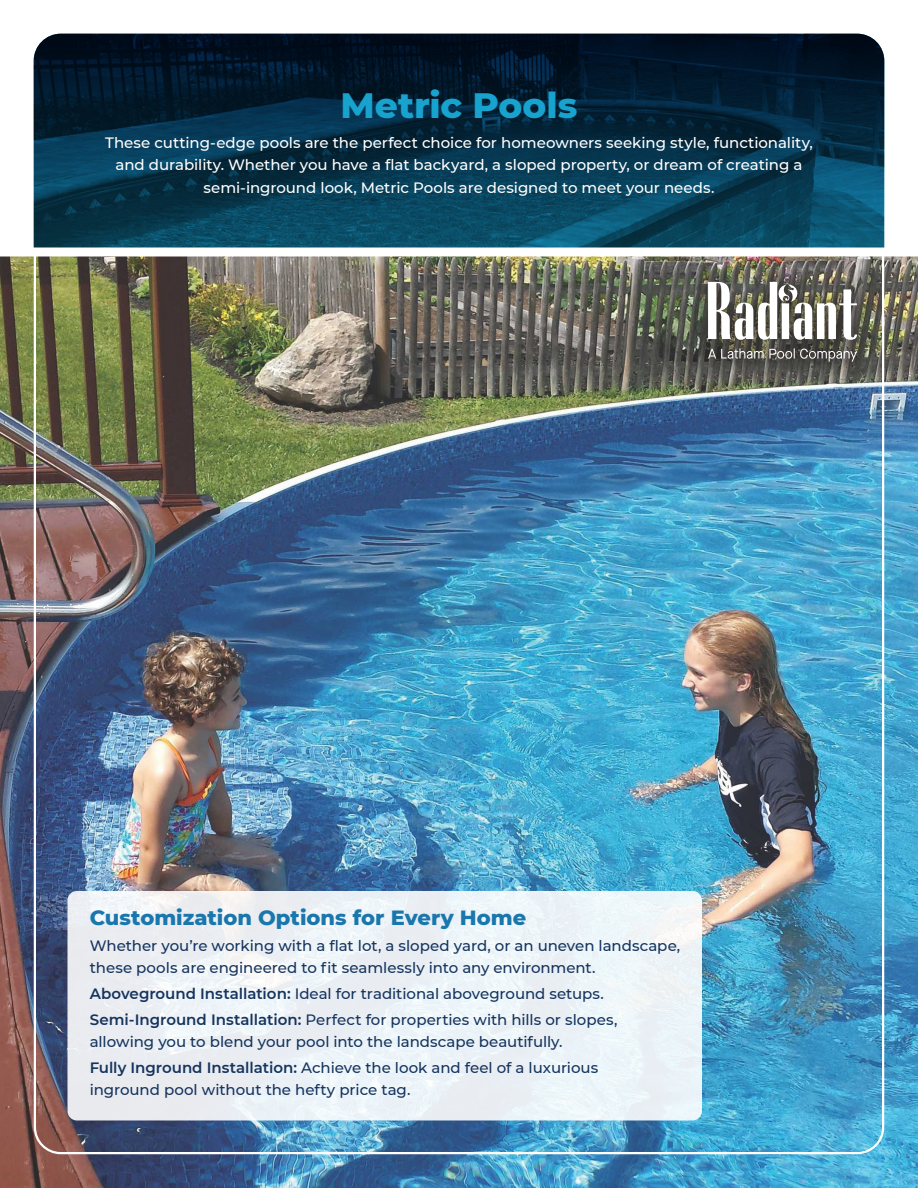
<style>
.page{position:relative;width:918px;height:1188px;background:#fff}
.page>*{position:absolute;margin:0;border:0;box-sizing:border-box;transform-origin:0 0}
.t1{font:800 36px "Montserrat";letter-spacing:-.005em;color:#18a2ce}
.t2{font:800 21px "Montserrat";color:#1a77ad}
.t3{font:500 15px/22.5px "Montserrat";color:#15345e}
.t4{font:500 15px/22.5px "Montserrat";color:#fff;text-align:center}
.s1{font-weight:600}
</style>
<div class="page">
<img style="left:0;top:256px;width:918px;height:932px">
<svg style="left:34px;top:34px;width:850px;height:214px;background:#062e44"></svg>
<div style="left:67px;top:891px;width:635px;height:229px;background:#ebf1f6;border-radius:9px"></div>
<div style="left:693px;top:267px;width:178px;height:109px;background:#231f20;opacity:.54"></div>
<svg style="left:708px;top:282px;width:149px;height:80px"></svg>
<p class="t1" style="left:341px;top:79px;width:238px">Metric Pools</p>
<p class="t4" style="left:105px;top:131px;width:709px">These cutting-edge pools are the perfect choice for homeowners seeking style, functionality, and durability. Whether you have a flat backyard, a sloped property, or dream of creating a semi-inground look, Metric Pools are designed to meet your needs.</p>
<p class="t2" style="left:90px;top:903px;width:438px">Customization Options for Every Home</p>
<p class="t3" style="left:90px;top:933px;width:592px">Whether you’re working with a flat lot, a sloped yard, or an uneven landscape, these pools are engineered to fit seamlessly into any environment.</p>
<p class="t3" style="left:90px;top:982px;width:516px"><span class="s1">Aboveground Installation:</span> Ideal for traditional aboveground setups.</p>
<p class="t3" style="left:90px;top:1007px;width:529px"><span class="s1">Semi-Inground Installation:</span> Perfect for properties with hills or slopes, allowing you to blend your pool into the landscape beautifully.</p>
<p class="t3" style="left:90px;top:1056px;width:510px"><span class="s1">Fully Inground Installation:</span> Achieve the look and feel of a luxurious inground pool without the hefty price tag.</p>
</div>
